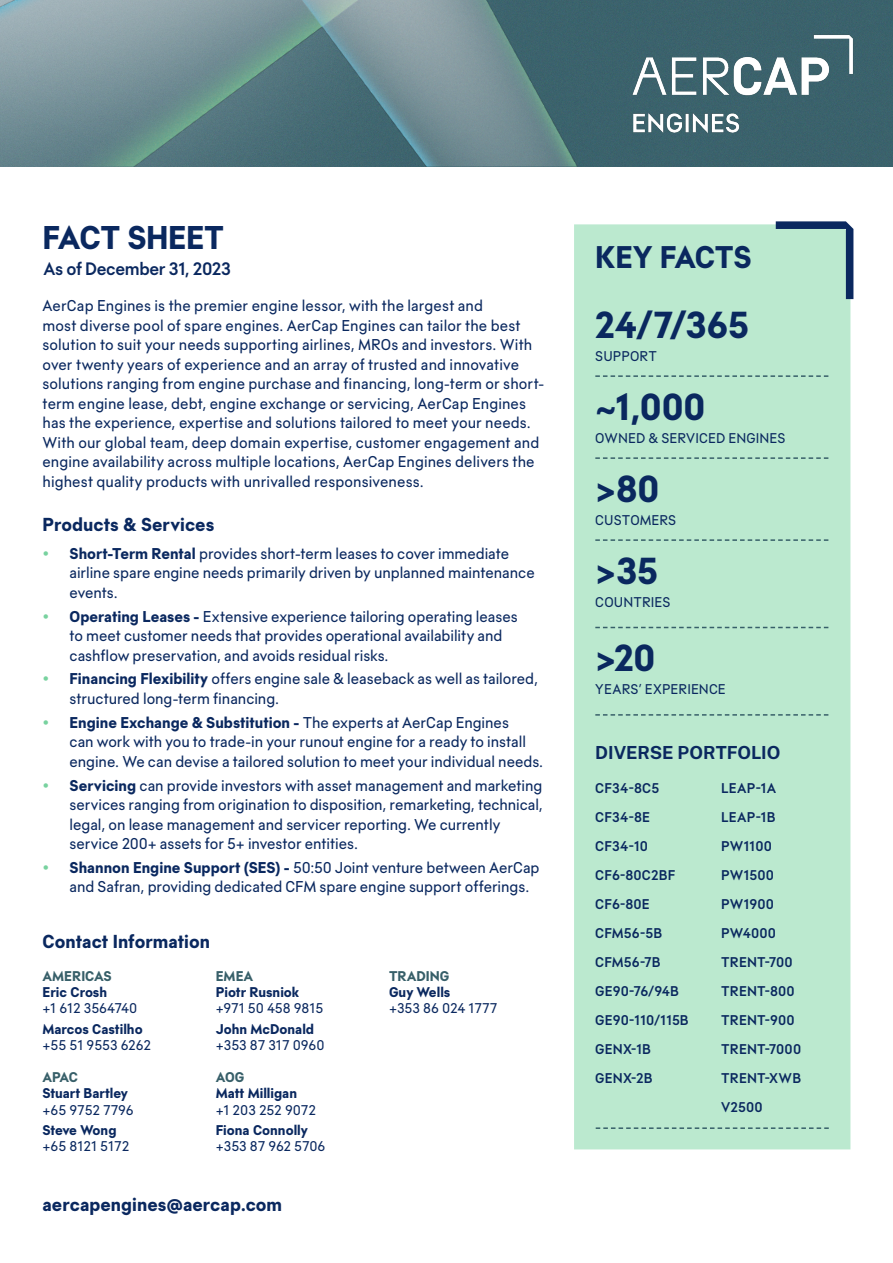
<style>
.page{position:relative;width:893px;height:1263px;background:#fff}
.page>*{position:absolute;margin:0;border:0;box-sizing:border-box;transform-origin:0 0}
.Stat_Sub_Text{font:700 36px "Atica";color:#0a285f}
.Stat{font:700 36px "Atica";color:#0a285f}
.Heading{font:700 31.5px "Atica";letter-spacing:-.015em;color:#0a285f}
.t1{font:700 30px "Atica";letter-spacing:-.015em;color:#0a285f}
.Sub_header{font:700 18px "Atica";letter-spacing:.005em;color:#0a285f}
.Body_bullet{font:700 18px "Atica";color:#0a285f}
.Stat-2{font:700 18px "Public Sans";color:#0a285f}
.Normal_Text{font:500 17.25px "Atica";letter-spacing:-.025em;color:#0a285f}
.Body_Text{font:15px/19.5px "Atica";color:#0a285f}
.AEH_details{font:500 13.5px "Atica";letter-spacing:.01em;color:#0a285f}
.Stat_Sub_Text-2{font:13.5px "Atica";color:#0a285f}
.t2{font:700 13.5px "Atica";color:#0a285f}
.t3{font:700 13.5px "Atica";color:#375f69}
.Stat-3{font:13.5px "Atica";letter-spacing:.01em;color:#0a285f}
.t4{font:700 13.5px "Atica";letter-spacing:-.025em;color:#0a285f}
.s1{font-weight:700}
</style>
<div class="page">
<div style="left:777px;top:0;width:116px;height:167px;background:#3b626c"></div>
<img style="left:0;top:0;width:777px;height:167px">
<div style="left:574px;top:224px;width:276px;height:925px;background:#bbe9cf"></div>
<svg style="left:595px;top:375px;width:233px;height:2px"></svg>
<svg style="left:595px;top:457px;width:233px;height:2px"></svg>
<svg style="left:595px;top:539px;width:233px;height:2px"></svg>
<svg style="left:595px;top:627px;width:233px;height:1px"></svg>
<svg style="left:595px;top:714px;width:233px;height:2px"></svg>
<img style="left:632px;top:16px;width:225px;height:135px">
<svg style="left:776px;top:221px;width:77px;height:78px;background:#9cc7bb"></svg>
<svg style="left:596px;top:1127px;width:233px;height:2px"></svg>
<p class="Heading" style="left:43px;top:217px;width:183px">FACT SHEET</p>
<p class="Normal_Text" style="left:43px;top:258px;width:189px">As of December 31, 2023</p>
<p class="Body_Text" style="left:43px;top:296px;width:503px">AerCap Engines is the premier engine lessor, with the largest and<br>most diverse pool of spare engines. AerCap Engines can tailor the best solution to suit your needs supporting airlines, MROs and investors. With over twenty years of experience and an array of trusted and innovative solutions ranging from engine purchase and financing, long-term or short&shy;term engine lease, debt, engine exchange or servicing, AerCap Engines has the experience, expertise and solutions tailored to meet your needs.<br>With our global team, deep domain expertise, customer engagement and engine availability across multiple locations, AerCap Engines delivers the highest quality products with unrivalled responsiveness.</p>
<p class="Sub_header" style="left:43px;top:513px;width:173px">Products &amp; Services</p>
<p class="Body_Text" style="left:70px;top:544px;width:467px"><span class="s1">Short-Term Rental</span> provides short-term leases to cover immediate airline spare engine needs primarily driven by unplanned maintenance events.</p>
<p class="Body_Text" style="left:70px;top:606px;width:450px"><span class="s1">Operating Leases -</span> Extensive experience tailoring operating leases to meet customer needs that provides operational availability and cashflow preservation, and avoids residual risks.</p>
<p class="Body_Text" style="left:70px;top:669px;width:470px"><span class="s1">Financing Flexibility</span> offers engine sale &amp; leaseback as well as tailored, structured long-term financing.</p>
<p class="Body_Text" style="left:70px;top:712px;width:475px"><span class="s1">Engine Exchange &amp; Substitution -</span> The experts at AerCap Engines<br>can work with you to trade-in your runout engine for a ready to install engine. We can devise a tailored solution to meet your individual needs.</p>
<p class="Body_Text" style="left:70px;top:775px;width:475px"><span class="s1">Servicing</span> can provide investors with asset management and marketing services ranging from origination to disposition, remarketing, technical, legal, on lease management and servicer reporting. We currently service 200+ assets for 5+ investor entities.</p>
<p class="Body_Text" style="left:70px;top:857px;width:471px"><span class="s1">Shannon Engine Support (SES) -</span> 50:50 Joint venture between AerCap and Safran, providing dedicated CFM spare engine support offerings.</p>
<p class="Body_bullet" style="left:43px;top:930px;width:169px">Contact Information</p>
<p class="t3" style="left:43px;top:967px;width:71px">AMERICAS</p>
<p class="t2" style="left:43px;top:983px;width:66px">Eric Crosh</p>
<p class="Stat_Sub_Text-2" style="left:43px;top:1000px;width:96px">+1 612 3564740</p>
<p class="t2" style="left:43px;top:1020px;width:102px">Marcos Castilho</p>
<p class="Stat_Sub_Text-2" style="left:43px;top:1036px;width:110px">+55 51 9553 6262</p>
<p class="t3" style="left:43px;top:1069px;width:37px">APAC</p>
<p class="t2" style="left:43px;top:1085px;width:87px">Stuart Bartley</p>
<p class="Stat_Sub_Text-2" style="left:43px;top:1101px;width:93px">+65 9752 7796</p>
<p class="t4" style="left:43px;top:1122px;width:75px">Steve Wong</p>
<p class="Stat_Sub_Text-2" style="left:43px;top:1138px;width:88px">+65 8121 5172</p>
<p class="t3" style="left:216px;top:967px;width:39px">EMEA</p>
<p class="t2" style="left:216px;top:983px;width:85px">Piotr Rusniok</p>
<p class="Stat_Sub_Text-2" style="left:216px;top:1000px;width:109px">+971 50 458 9815</p>
<p class="t2" style="left:216px;top:1020px;width:100px">John McDonald</p>
<p class="Stat_Sub_Text-2" style="left:216px;top:1036px;width:110px">+353 87 317 0960</p>
<p class="t3" style="left:216px;top:1069px;width:30px">AOG</p>
<p class="t2" style="left:216px;top:1085px;width:83px">Matt Milligan</p>
<p class="Stat_Sub_Text-2" style="left:216px;top:1101px;width:102px">+1 203 252 9072</p>
<p class="t2" style="left:216px;top:1122px;width:94px">Fiona Connolly</p>
<p class="Stat_Sub_Text-2" style="left:216px;top:1138px;width:111px">+353 87 962 5706</p>
<p class="Sub_header" style="left:43px;top:1193px;width:241px">aercapengines@aercap.com</p>
<p class="t3" style="left:389px;top:967px;width:62px">TRADING</p>
<p class="t2" style="left:389px;top:983px;width:63px">Guy Wells</p>
<p class="Stat_Sub_Text-2" style="left:389px;top:1000px;width:110px">+353 86 024 1777</p>
<p class="t1" style="left:595px;top:239px;width:158px">KEY FACTS</p>
<p class="Stat_Sub_Text" style="left:595px;top:302px;width:155px">24/7/365</p>
<p class="Stat_Sub_Text-2" style="left:595px;top:347px;width:63px">SUPPORT</p>
<p class="Stat_Sub_Text" style="left:595px;top:384px;width:112px">~1,000</p>
<p class="Stat_Sub_Text-2" style="left:595px;top:429px;width:192px">OWNED &amp; SERVICED ENGINES</p>
<p class="Stat" style="left:595px;top:466px;width:65px">&gt;80</p>
<p class="Stat_Sub_Text-2" style="left:595px;top:511px;width:82px">CUSTOMERS</p>
<p class="Stat" style="left:595px;top:548px;width:64px">&gt;35</p>
<p class="Stat-3" style="left:595px;top:593px;width:77px">COUNTRIES</p>
<p class="Stat" style="left:595px;top:636px;width:62px">&gt;20</p>
<p class="Stat-3" style="left:595px;top:680px;width:132px">YEARS’ EXPERIENCE</p>
<p class="Stat-2" style="left:595px;top:739px;width:187px">DIVERSE PORTFOLIO</p>
<p class="AEH_details" style="left:595px;top:780px;width:65px">CF34-8C5</p>
<p class="AEH_details" style="left:595px;top:809px;width:56px">CF34-8E</p>
<p class="AEH_details" style="left:595px;top:837px;width:54px">CF34-10</p>
<p class="AEH_details" style="left:595px;top:866px;width:82px">CF6-80C2BF</p>
<p class="AEH_details" style="left:595px;top:895px;width:56px">CF6-80E</p>
<p class="AEH_details" style="left:595px;top:924px;width:68px">CFM56-5B</p>
<p class="AEH_details" style="left:595px;top:953px;width:67px">CFM56-7B</p>
<p class="AEH_details" style="left:595px;top:982px;width:85px">GE90-76/94B</p>
<p class="AEH_details" style="left:595px;top:1011px;width:95px">GE90-110/115B</p>
<p class="AEH_details" style="left:595px;top:1040px;width:57px">GENX-1B</p>
<p class="AEH_details" style="left:595px;top:1069px;width:59px">GENX-2B</p>
<p class="AEH_details" style="left:721px;top:780px;width:56px">LEAP-1A</p>
<p class="AEH_details" style="left:721px;top:809px;width:56px">LEAP-1B</p>
<p class="AEH_details" style="left:721px;top:837px;width:52px">PW1100</p>
<p class="AEH_details" style="left:721px;top:866px;width:54px">PW1500</p>
<p class="AEH_details" style="left:721px;top:895px;width:54px">PW1900</p>
<p class="AEH_details" style="left:721px;top:924px;width:56px">PW4000</p>
<p class="AEH_details" style="left:721px;top:953px;width:73px">TRENT-700</p>
<p class="AEH_details" style="left:721px;top:982px;width:75px">TRENT-800</p>
<p class="AEH_details" style="left:721px;top:1011px;width:75px">TRENT-900</p>
<p class="AEH_details" style="left:721px;top:1040px;width:81px">TRENT-7000</p>
<p class="AEH_details" style="left:721px;top:1069px;width:81px">TRENT-XWB</p>
<p class="AEH_details" style="left:721px;top:1098px;width:43px">V2500</p>
</div>
